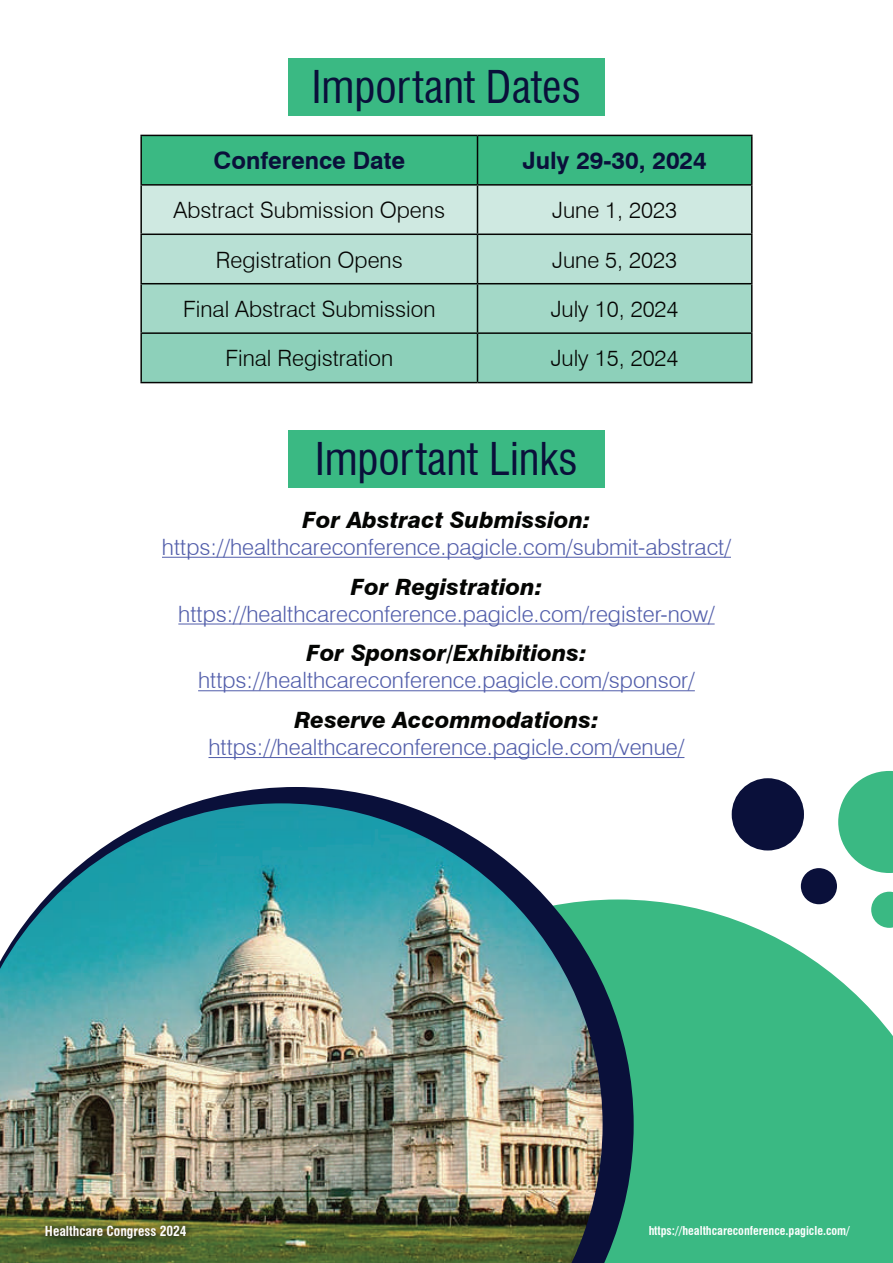
<style>
.page{position:relative;width:893px;height:1263px;background:#fff}
.page>*{position:absolute;margin:0;border:0;box-sizing:border-box;transform-origin:0 0}
.t1{font:condensed 44.1px "Swiss 721 BT";color:#0a103a}
.t2{font:700 24px "Swiss 721 BT";color:#0a103a}
.t3{font:300 22.5px "Swiss 721 BT";color:#535fab}
.t4{font:300 22.5px "Swiss 721 BT";color:#040503}
.t5{font:italic 800 22.5px "Swiss 721 BT";color:#040503}
.t6{font:700 condensed 13.5px "Swiss 721 BT";color:#fff}
.t7{font:700 condensed 12px "Swiss 721 BT";color:#fff}
</style>
<div class="page">
<svg style="left:634px;top:899px;width:259px;height:364px;background:#50c191"></svg>
<svg style="left:193px;top:787px;width:441px;height:476px"></svg>
<img style="left:0;top:803px;width:603px;height:460px">
<div style="left:288px;top:58px;width:317px;height:58px;background:#3ab983"></div>
<hr style="left:162px;top:557px;width:569px;height:1px;background:#535fab">
<hr style="left:178px;top:623px;width:537px;height:1px;background:#535fab">
<hr style="left:198px;top:690px;width:497px;height:1px;background:#535fab">
<hr style="left:208px;top:757px;width:476px;height:1px;background:#535fab">
<svg style="left:142px;top:136px;width:609px;height:246px;background:#95d4bd"></svg>
<hr style="left:140px;top:135px;width:337px;height:1px;background:#040503">
<hr style="left:140px;top:136px;width:2px;height:48px;background:#040503">
<hr style="left:477px;top:135px;width:275px;height:1px;background:#040503">
<hr style="left:477px;top:136px;width:1px;height:48px;background:#040503">
<hr style="left:751px;top:136px;width:1px;height:48px;background:#040503">
<hr style="left:140px;top:184px;width:337px;height:2px;background:#040503">
<hr style="left:140px;top:186px;width:2px;height:48px;background:#040503">
<hr style="left:477px;top:184px;width:275px;height:2px;background:#040503">
<hr style="left:477px;top:186px;width:1px;height:48px;background:#040503">
<hr style="left:751px;top:186px;width:1px;height:48px;background:#040503">
<hr style="left:140px;top:234px;width:337px;height:1px;background:#040503">
<hr style="left:140px;top:235px;width:2px;height:48px;background:#040503">
<hr style="left:477px;top:234px;width:275px;height:1px;background:#040503">
<hr style="left:477px;top:235px;width:1px;height:48px;background:#040503">
<hr style="left:751px;top:235px;width:1px;height:48px;background:#040503">
<hr style="left:140px;top:283px;width:337px;height:1px;background:#040503">
<hr style="left:140px;top:284px;width:2px;height:48px;background:#040503">
<hr style="left:477px;top:283px;width:275px;height:1px;background:#040503">
<hr style="left:477px;top:284px;width:1px;height:48px;background:#040503">
<hr style="left:751px;top:284px;width:1px;height:48px;background:#040503">
<hr style="left:140px;top:332px;width:337px;height:2px;background:#040503">
<hr style="left:140px;top:334px;width:2px;height:48px;background:#040503">
<hr style="left:477px;top:332px;width:275px;height:2px;background:#040503">
<hr style="left:477px;top:334px;width:1px;height:48px;background:#040503">
<hr style="left:751px;top:334px;width:1px;height:48px;background:#040503">
<hr style="left:140px;top:382px;width:337px;height:1px;background:#040503">
<hr style="left:477px;top:382px;width:275px;height:1px;background:#040503">
<div style="left:288px;top:430px;width:317px;height:58px;background:#3ab983"></div>
<div style="left:39px;top:1219px;width:156px;height:29px;background:#040503;opacity:.75"></div>
<svg style="left:838px;top:771px;width:55px;height:102px"></svg>
<div style="left:732px;top:778px;width:72px;height:72px;background:#0a103a;border-radius:50%"></div>
<div style="left:801px;top:868px;width:36px;height:36px;background:#0a103a;border-radius:50%"></div>
<svg style="left:871px;top:892px;width:22px;height:36px"></svg>
<h1 class="t1" style="left:312px;top:60px;width:271px">Important Dates</h1>
<p class="t2" style="left:214px;top:146px;width:193px">Conference Date</p>
<p class="t2" style="left:522px;top:146px;width:186px">July 29-30, 2024</p>
<p class="t4" style="left:174px;top:196px;width:273px">Abstract Submission Opens</p>
<p class="t4" style="left:552px;top:196px;width:126px">June 1, 2023</p>
<p class="t4" style="left:216px;top:246px;width:188px">Registration Opens</p>
<p class="t4" style="left:552px;top:246px;width:126px">June 5, 2023</p>
<p class="t4" style="left:183px;top:295px;width:254px">Final Abstract Submission</p>
<p class="t4" style="left:551px;top:295px;width:129px">July 10, 2024</p>
<p class="t4" style="left:225px;top:345px;width:169px">Final Registration</p>
<p class="t4" style="left:551px;top:345px;width:129px">July 15, 2024</p>
<h1 class="t1" style="left:315px;top:432px;width:264px">Important Links</h1>
<p class="t5" style="left:303px;top:506px;width:289px">For Abstract Submission:</p>
<p class="t3" style="left:162px;top:533px;width:570px">https://healthcareconference.pagicle.com/submit-abstract/</p>
<p class="t5" style="left:351px;top:573px;width:193px">For Registration:</p>
<p class="t3" style="left:178px;top:600px;width:538px">https://healthcareconference.pagicle.com/register-now/</p>
<p class="t5" style="left:306px;top:640px;width:282px">For Sponsor/Exhibitions:</p>
<p class="t3" style="left:198px;top:667px;width:498px">https://healthcareconference.pagicle.com/sponsor/</p>
<p class="t5" style="left:294px;top:706px;width:306px">Reserve Accommodations:</p>
<p class="t3" style="left:208px;top:733px;width:477px">https://healthcareconference.pagicle.com/venue/</p>
<p class="t6" style="left:45px;top:1223px;width:143px">Healthcare Congress 2024</p>
<p class="t7" style="left:648px;top:1224px;width:203px">https://healthcareconference.pagicle.com/</p>
</div>
